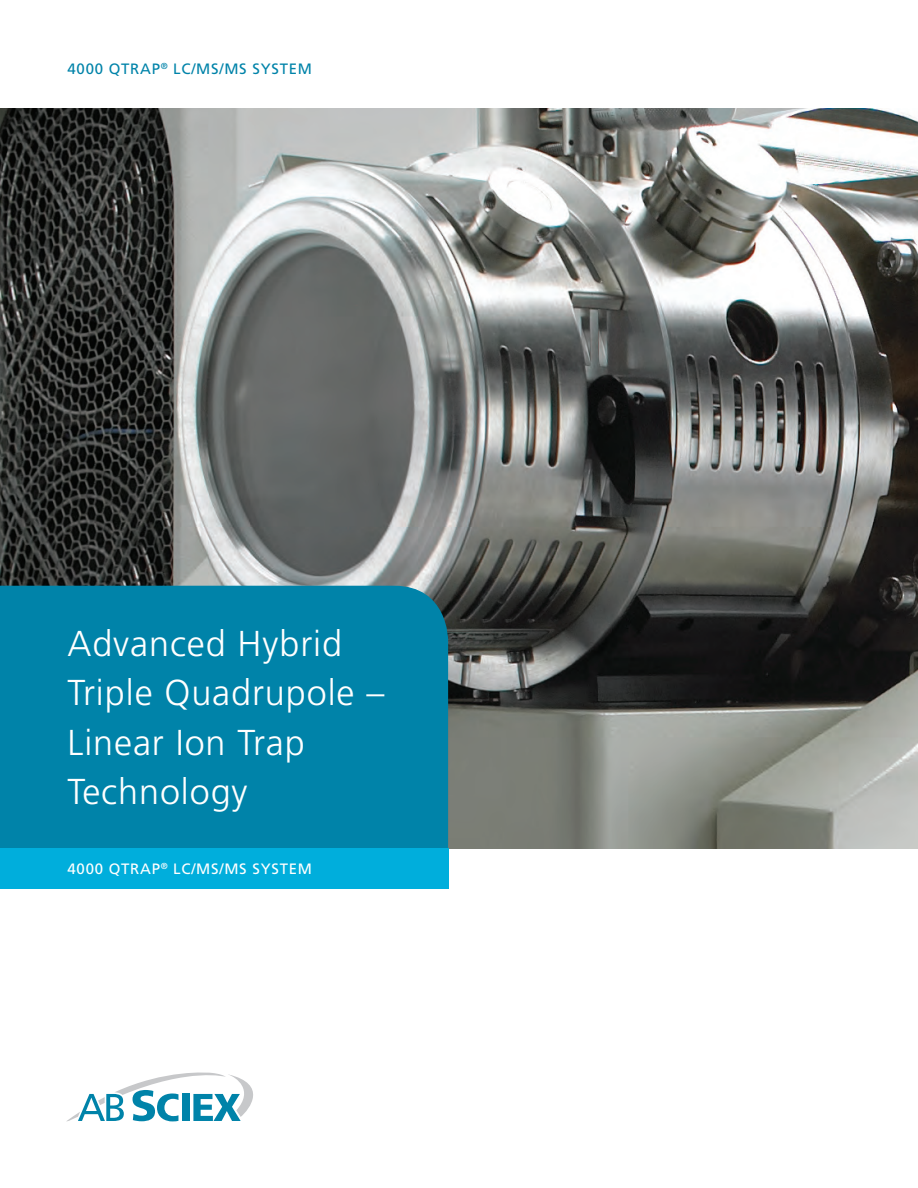
<style>
.page{position:relative;width:918px;height:1188px;background:#fff}
.page>*{position:absolute;margin:0;border:0;box-sizing:border-box;transform-origin:0 0}
.Large_Blue_Titles{font:300 36px "Frutiger LT Std";letter-spacing:.025em;color:#fff}
.t1{font:15px "Frutiger LT Std";letter-spacing:.05em;color:#fff}
.t2{font:15px "Frutiger LT Std";letter-spacing:.05em;color:#0083a9}
</style>
<div class="page">
<img style="left:0;top:108px;width:918px;height:740px">
<svg style="left:67px;top:1072px;width:186px;height:49px"></svg>
<div style="left:0;top:586px;width:448px;height:262px;background:#0083a9"></div>
<div style="left:0;top:848px;width:448px;height:41px;background:#00aedc"></div>
<p class="t2" style="left:67px;top:60px;width:246px">4000 QTRAP<sup>®</sup> LC/MS/MS SYSTEM</p>
<p class="Large_Blue_Titles" style="left:68px;top:623px;width:276px">Advanced Hybrid</p>
<p class="Large_Blue_Titles" style="left:68px;top:673px;width:318px">Triple Quadrupole –</p>
<p class="Large_Blue_Titles" style="left:68px;top:722px;width:239px">Linear Ion Trap</p>
<p class="Large_Blue_Titles" style="left:68px;top:772px;width:182px">Technology</p>
<p class="t1" style="left:68px;top:860px;width:246px">4000 QTRAP<sup>®</sup> LC/MS/MS SYSTEM</p>
</div>
